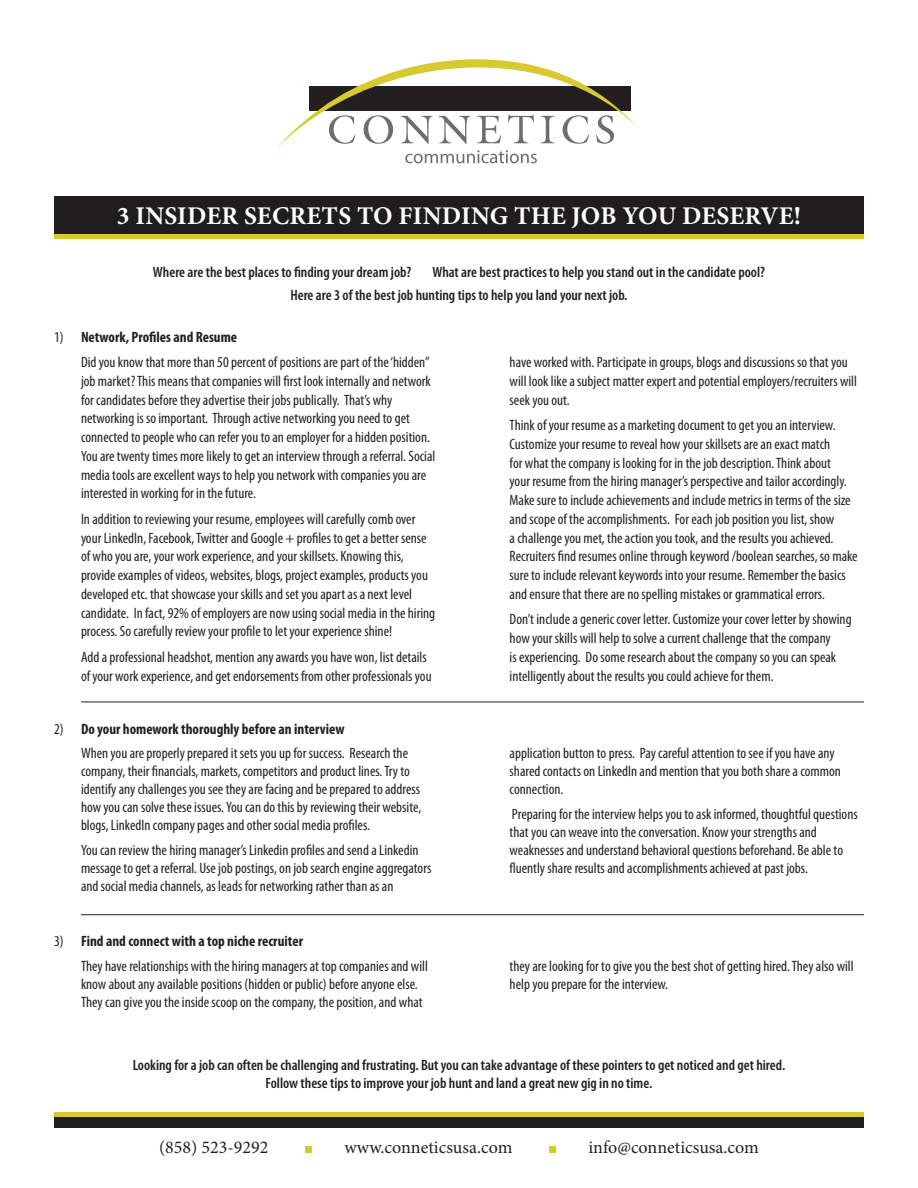
<style>
.page{position:relative;width:918px;height:1188px;background:#fff}
.page>*{position:absolute;margin:0;border:0;box-sizing:border-box;transform-origin:0 0}
.t1{font:700 25.5px "Minion Pro";letter-spacing:.01em;color:#fff}
.t2{font:18px "Minion Pro";color:#231f20}
.t3{font:condensed 15px/18.8px "Myriad Pro";color:#231f20}
.t4{font:600 condensed 15px/23.4px "Myriad Pro";color:#231f20}
.s1{font-weight:700}
</style>
<div class="page">
<svg style="left:277px;top:59px;width:364px;height:104px"></svg>
<div style="left:54px;top:228px;width:810px;height:11px;background:#d5c92b"></div>
<div style="left:54px;top:197px;width:810px;height:37px;background:#201d1e"></div>
<div style="left:54px;top:1112px;width:810px;height:11px;background:#d5c92b"></div>
<div style="left:54px;top:1117px;width:810px;height:11px;background:#201d1e"></div>
<div style="left:305px;top:1147px;width:7px;height:6px;background:#d5c92b"></div>
<div style="left:549px;top:1147px;width:7px;height:6px;background:#d5c92b"></div>
<hr style="left:81px;top:702px;width:783px;height:1px;background:#231f20">
<hr style="left:81px;top:914px;width:783px;height:1px;background:#231f20">
<h1 class="t1" style="left:117px;top:197px;width:686px">3 INSIDER SECRETS TO FINDING THE JOB YOU DESERVE!</h1>
<p class="t4" style="left:153px;top:260px;width:260px">Where are the best places to finding your dream job?</p>
<p class="t4" style="left:290px;top:260px;width:476px;text-indent:142px">What are best practices to help you stand out in the candidate pool?<br>Here are 3 of the best job hunting tips to help you land your next job.</p>
<p class="t3" style="left:81px;top:324px;width:350px;line-height:25.5px;text-indent:-27px">1) <span class="s1">Network, Profiles and Resume<br></span>Did you know that more than 50 percent of positions are part of the ‘hidden”</p>
<p class="t3" style="left:81px;top:372px;width:356px">job market? This means that companies will first look internally and network for candidates before they advertise their jobs publically. That’s why networking is so important. Through active networking you need to get connected to people who can refer you to an employer for a hidden position.<br>You are twenty times more likely to get an interview through a referral. Social media tools are excellent ways to help you network with companies you are interested in working for in the future.</p>
<p class="t3" style="left:81px;top:510px;width:356px">In addition to reviewing your resume, employees will carefully comb over your LinkedIn, Facebook, Twitter and Google + profiles to get a better sense of who you are, your work experience, and your skillsets. Knowing this, provide examples of videos, websites, blogs, project examples, products you developed etc. that showcase your skills and set you apart as a next level candidate. In fact, 92% of employers are now using social media in the hiring process. So carefully review your profile to let your experience shine!</p>
<p class="t3" style="left:81px;top:648px;width:352px">Add a professional headshot, mention any awards you have won, list details of your work experience, and get endorsements from other professionals you</p>
<p class="t3" style="left:81px;top:717px;width:329px;line-height:24.8px;text-indent:-27px">2) <span class="s1">Do your homework thoroughly before an interview<br></span>When you are properly prepared it sets you up for success. Research the</p>
<p class="t3" style="left:81px;top:763px;width:342px;line-height:18px">company, their financials, markets, competitors and product lines. Try to identify any challenges you see they are facing and be prepared to address how you can solve these issues. You can do this by reviewing their website, blogs, LinkedIn company pages and other social media profiles.</p>
<p class="t3" style="left:81px;top:841px;width:352px;line-height:18px">You can review the hiring manager’s Linkedin profiles and send a Linkedin message to get a referral. Use job postings, on job search engine aggregators and social media channels, as leads for networking rather than as an</p>
<p class="t3" style="left:81px;top:929px;width:348px;line-height:24.8px;text-indent:-27px">3) <span class="s1">Find and connect with a top niche recruiter<br></span>They have relationships with the hiring managers at top companies and will</p>
<p class="t3" style="left:81px;top:976px;width:343px;line-height:18px">know about any available positions (hidden or public) before anyone else.<br>They can give you the inside scoop on the company, the position, and what</p>
<p class="t3" style="left:510px;top:353px;width:349px">have worked with. Participate in groups, blogs and discussions so that you will look like a subject matter expert and potential employers/recruiters will seek you out.</p>
<p class="t3" style="left:510px;top:416px;width:350px">Think of your resume as a marketing document to get you an interview.<br>Customize your resume to reveal how your skillsets are an exact match<br>for what the company is looking for in the job description. Think about<br>your resume from the hiring manager’s perspective and tailor accordingly.<br>Make sure to include achievements and include metrics in terms of the size and scope of the accomplishments. For each job position you list, show<br>a challenge you met, the action you took, and the results you achieved.<br>Recruiters find resumes online through keyword /boolean searches, so make sure to include relevant keywords into your resume. Remember the basics and ensure that there are no spelling mistakes or grammatical errors.</p>
<p class="t3" style="left:510px;top:610px;width:344px">Don’t include a generic cover letter. Customize your cover letter by showing how your skills will help to solve a current challenge that the company<br>is experiencing. Do some research about the company so you can speak intelligently about the results you could achieve for them.</p>
<p class="t3" style="left:510px;top:745px;width:333px;line-height:18px">application button to press. Pay careful attention to see if you have any shared contacts on LinkedIn and mention that you both share a common connection.</p>
<p class="t3" style="left:510px;top:805px;width:350px;line-height:18px">Preparing for the interview helps you to ask informed, thoughtful questions that you can weave into the conversation. Know your strengths and weaknesses and understand behavioral questions beforehand. Be able to fluently share results and accomplishments achieved at past jobs.</p>
<p class="t3" style="left:510px;top:958px;width:346px;line-height:18px">they are looking for to give you the best shot of getting hired. They also will help you prepare for the interview.</p>
<p class="t4" style="left:133px;top:1056px;width:654px;line-height:18px;text-align:center">Looking for a job can often be challenging and frustrating. But you can take advantage of these pointers to get noticed and get hired.<br>Follow these tips to improve your job hunt and land a great new gig in no time.</p>
<p class="t2" style="left:159px;top:1135px;width:111px">(858) 523-9292</p>
<p class="t2" style="left:344px;top:1135px;width:170px">www.conneticsusa.com</p>
<p class="t2" style="left:588px;top:1135px;width:172px">info@conneticsusa.com</p>
</div>
